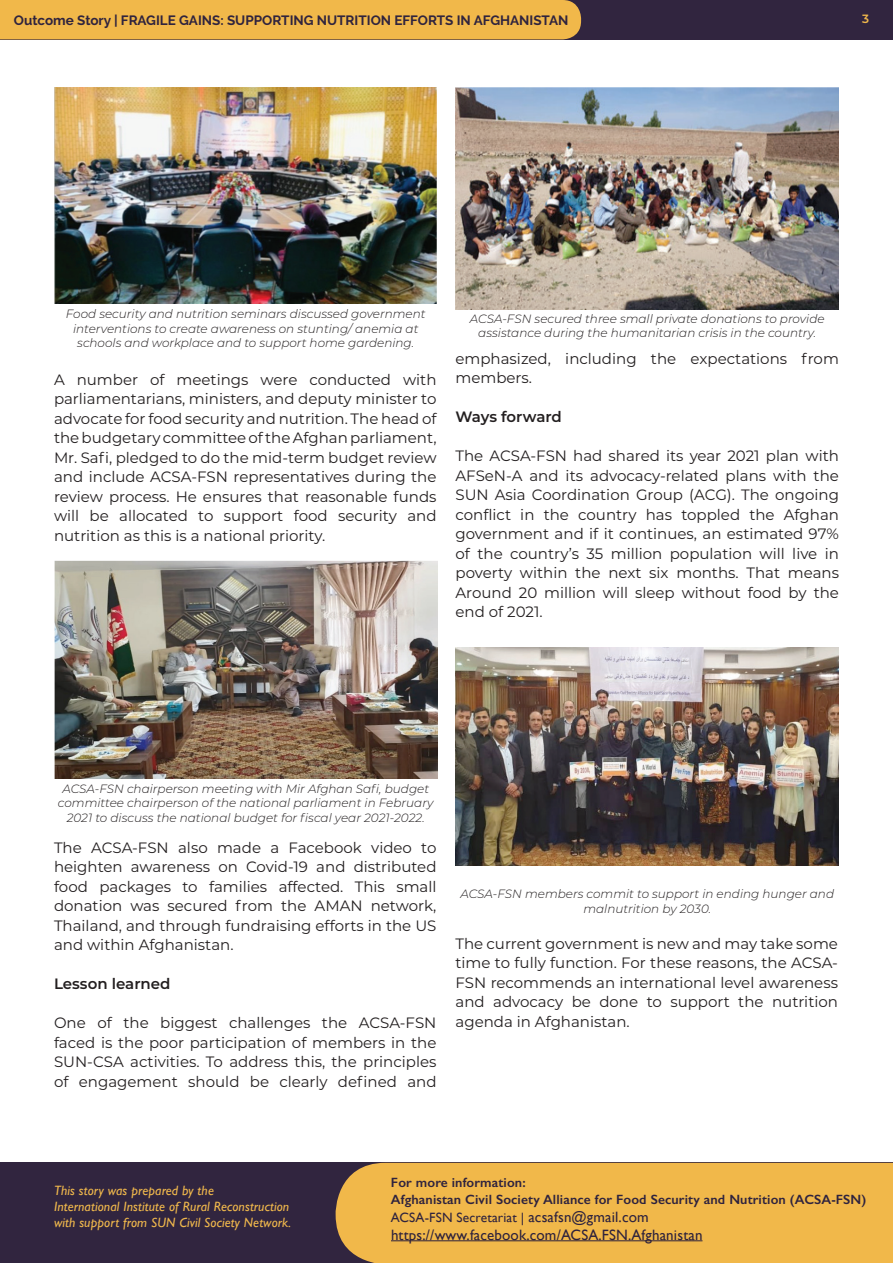
<style>
.page{position:relative;width:893px;height:1263px;background:#fff}
.page>*{position:absolute;margin:0;border:0;box-sizing:border-box;transform-origin:0 0}
.t1{font:15px/19.5px "Montserrat";color:#231f20;text-align:justify}
.t2{font:15px "Gill Sans";letter-spacing:.01em;color:#2e223c}
.t3{font:600 15px "Montserrat";color:#231f20}
.t4{font:italic 13.5px/16.2px "Gill Sans";letter-spacing:.01em;color:#f0b84c}
.t5{font:600 13.5px/16.2px "Gill Sans";letter-spacing:.01em;color:#2f233e}
.t6{font:700 13.5px "Raleway";color:#30243e}
.t7{font:13.5px "Gill Sans";letter-spacing:.01em;color:#2f233e}
.t8{font:italic 300 12px/14.4px "Montserrat";color:#231f20;text-align:center}
.t9{font:600 12px "Montserrat";color:#f1b84b}
.s1{font-size:15px}
</style>
<div class="page">
<div style="left:0;top:0;width:893px;height:39px;background:#31253f"></div>
<img style="left:54px;top:88px;width:382px;height:216px">
<img style="left:54px;top:560px;width:383px;height:219px">
<img style="left:455px;top:647px;width:384px;height:219px">
<div style="left:0;top:0;width:581px;height:39px;background:#f1b84a"></div>
<img style="left:455px;top:88px;width:384px;height:221px">
<div style="left:0;top:1163px;width:893px;height:100px;background:#31253f"></div>
<div style="left:336px;top:1163px;width:557px;height:100px;background:#f1b84a"></div>
<hr style="left:391px;top:1240px;width:311px;height:1px;background:#2e223c">
<p class="t6" style="left:14px;top:13px;width:556px">Outcome Story | FRAGILE GAINS: SUPPORTING NUTRITION EFFORTS IN AFGHANISTAN</p>
<p class="t9" style="left:862px;top:10px;width:8px">3</p>
<p class="t8" style="left:66px;top:306px;width:361px">Food security and nutrition seminars discussed government interventions to create awareness on stunting/ anemia at schools and workplace and to support home gardening.</p>
<p class="t1" style="left:54px;top:369px;width:384px">A number of meetings were conducted with parliamentarians, ministers, and deputy minister to advocate for food security and nutrition. The head of the budgetary committee of the Afghan parliament, Mr. Safi, pledged to do the mid-term budget review and include ACSA-FSN representatives during the review process. He ensures that reasonable funds will be allocated to support food security and nutrition as this is a national priority.</p>
<p class="t8" style="left:470px;top:311px;width:356px">ACSA-FSN secured three small private donations to provide assistance during the humanitarian crisis in the country.</p>
<p class="t1" style="left:455px;top:348px;width:385px">emphasized, including the expectations from members.</p>
<p class="t3" style="left:455px;top:406px;width:108px">Ways forward</p>
<p class="t1" style="left:455px;top:446px;width:385px">The ACSA-FSN had shared its year 2021 plan with AFSeN-A and its advocacy-related plans with the SUN Asia Coordination Group (ACG). The ongoing conflict in the country has toppled the Afghan government and if it continues, an estimated 97% of the country’s 35 million population will live in poverty within the next six months. That means Around 20 million will sleep without food by the end of 2021.</p>
<p class="t8" style="left:58px;top:781px;width:377px">ACSA-FSN chairperson meeting with Mir Afghan Safi, budget committee chairperson of the national parliament in February<br>2021 to discuss the national budget for fiscal year 2021-2022.</p>
<p class="t1" style="left:54px;top:837px;width:384px">The ACSA-FSN also made a Facebook video to heighten awareness on Covid-19 and distributed food packages to families affected. This small donation was secured from the AMAN network, Thailand, and through fundraising efforts in the US and within Afghanistan.</p>
<p class="t3" style="left:54px;top:973px;width:118px">Lesson learned</p>
<p class="t1" style="left:54px;top:1012px;width:384px">One of the biggest challenges the ACSA-FSN faced is the poor participation of members in the SUN-CSA activities. To address this, the principles of engagement should be clearly defined and</p>
<p class="t8" style="left:460px;top:886px;width:375px">ACSA-FSN members commit to support in ending hunger and malnutrition by 2030.</p>
<p class="t1" style="left:455px;top:933px;width:384px">The current government is new and may take some time to fully function. For these reasons, the ACSA-FSN recommends an international level awareness and advocacy be done to support the nutrition agenda in Afghanistan.</p>
<p class="t4" style="left:54px;top:1182px;width:239px">This story was prepared by the<br>International Institute of Rural Reconstruction with support from SUN Civil Society Network.</p>
<p class="t5" style="left:391px;top:1175px;width:477px">For more information:<br>Afghanistan Civil Society Alliance for Food Security and Nutrition (ACSA-FSN)</p>
<p class="t7" style="left:391px;top:1209px;width:259px">ACSA-FSN Secretariat | <span class="s1">acsafsn@gmail.com</span></p>
<p class="t2" style="left:391px;top:1226px;width:313px">https://www.facebook.com/ACSA.FSN.Afghanistan</p>
</div>
